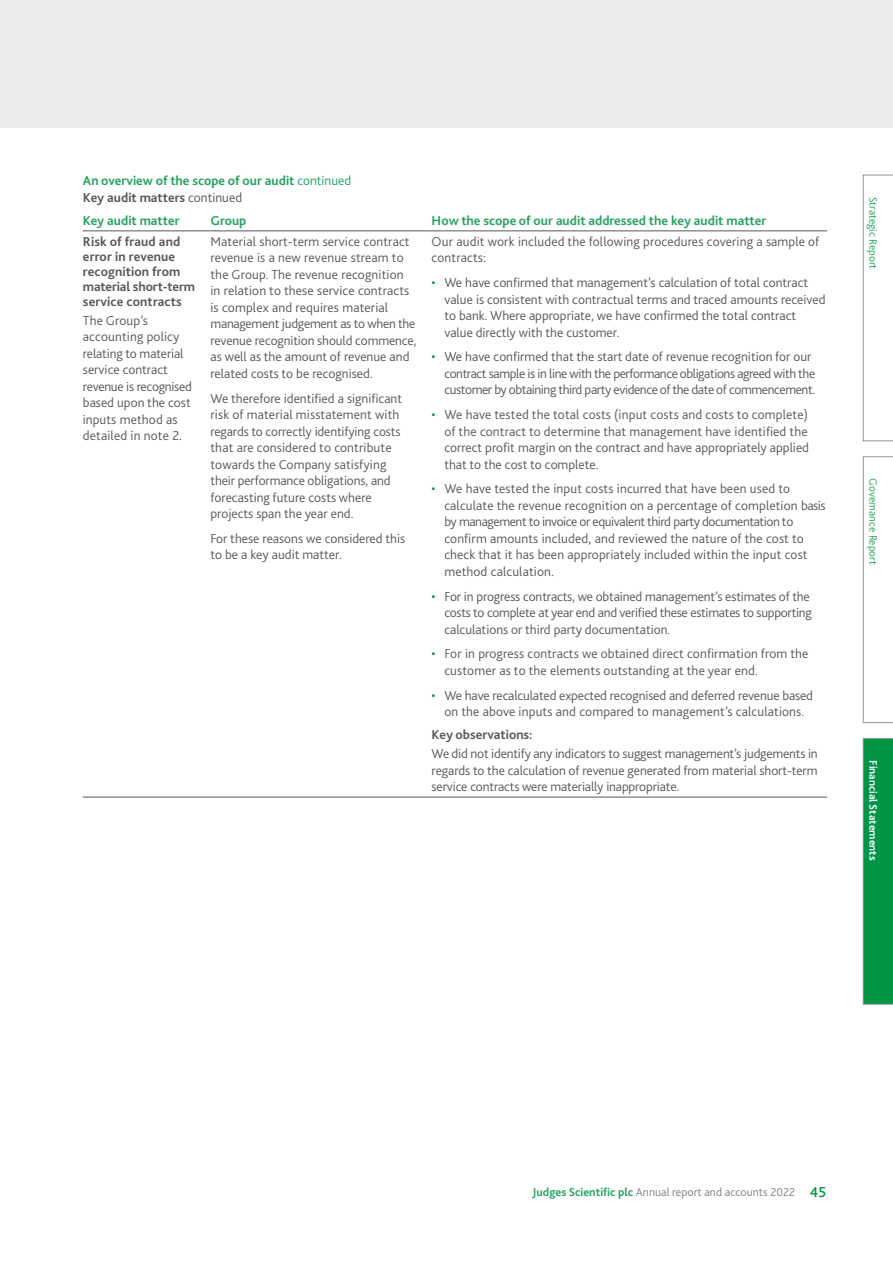
<style>
.page{position:relative;width:893px;height:1263px;background:#fff}
.page>*{position:absolute;margin:0;border:0;box-sizing:border-box;transform-origin:0 0}
.Body_Text{font:300 13.5px/16.5px "Bliss";color:#57585a}
.Body_Text-2{font:300 13.5px/16.5px "Bliss";letter-spacing:-.03em;color:#57585a}
.Subhead_2{font:700 13.5px/15px "Bliss";color:#57585a}
.Subhead_1{font:700 13.5px "Bliss";color:#24a25f}
.t1{font:300 12px "Bliss";color:#808285}
.t2{font:300 11.25px "Bliss";color:#24a25f}
.t3{font:700 11.25px "Bliss";color:#fff}
.s1{font-weight:300}
.s2{color:#009446}
.s3{font-weight:700;color:#24a25f}
.s4{font-weight:500;font-size:15px;color:#009446}
</style>
<div class="page">
<div style="left:0;top:0;width:893px;height:128px;background:#ececee"></div>
<hr style="left:83px;top:231px;width:127px;height:1px;background:#57585a">
<hr style="left:83px;top:797px;width:127px;height:1px;background:#57585a">
<hr style="left:210px;top:231px;width:222px;height:1px;background:#57585a">
<hr style="left:432px;top:231px;width:395px;height:1px;background:#57585a">
<hr style="left:210px;top:797px;width:222px;height:1px;background:#57585a">
<hr style="left:432px;top:797px;width:395px;height:1px;background:#57585a">
<svg style="left:863px;top:175px;width:30px;height:266px"></svg>
<svg style="left:863px;top:456px;width:30px;height:267px"></svg>
<svg style="left:863px;top:738px;width:30px;height:267px;background:#08944a"></svg>
<p class="Subhead_1" style="left:83px;top:172px;width:270px">An overview of the scope of our audit <span class="s1">continued</span></p>
<p class="Subhead_2" style="left:83px;top:190px;width:161px">Key audit matters <span class="s1">continued</span></p>
<p class="Subhead_1" style="left:83px;top:212px;width:98px">Key audit matter</p>
<p class="Subhead_1" style="left:210px;top:212px;width:37px">Group</p>
<p class="Subhead_1" style="left:432px;top:212px;width:336px">How the scope of our audit addressed the key audit matter</p>
<p class="Subhead_2" style="left:83px;top:234px;width:114px">Risk of fraud and error in revenue recognition from material short-term service contracts</p>
<p class="Body_Text" style="left:83px;top:312px;width:110px">The Group’s accounting policy relating to material service contract revenue is recognised based upon the cost inputs method as detailed in note 2.</p>
<p class="Body_Text" style="left:210px;top:233px;width:208px">Material short-term service contract revenue is a new revenue stream to the Group. The revenue recognition in relation to these service contracts is complex and requires material management judgement as to when the revenue recognition should commence, as well as the amount of revenue and related costs to be recognised.</p>
<p class="Body_Text" style="left:210px;top:390px;width:193px">We therefore identified a significant risk of material misstatement with regards to correctly identifying costs that are considered to contribute towards the Company satisfying their performance obligations, and forecasting future costs where projects span the year end.</p>
<p class="Body_Text" style="left:210px;top:530px;width:196px">For these reasons we considered this to be a key audit matter.</p>
<p class="Body_Text" style="left:432px;top:233px;width:389px">Our audit work included the following procedures covering a sample of contracts:</p>
<p class="Body_Text" style="left:444px;top:274px;width:383px;text-indent:-13px"><span class="s2">•</span> We have confirmed that management’s calculation of total contract value is consistent with contractual terms and traced amounts received to bank. Where appropriate, we have confirmed the total contract value directly with the customer.</p>
<p class="Body_Text-2" style="left:444px;top:348px;width:372px;text-indent:-13px"><span class="s2">•</span> We have confirmed that the start date of revenue recognition for our contract sample is in line with the performance obligations agreed with the customer by obtaining third party evidence of the date of commencement.</p>
<p class="Body_Text" style="left:444px;top:406px;width:366px;text-align:justify;text-indent:-13px"><span class="s2">•</span> We have tested the total costs (input costs and costs to complete) of the contract to determine that management have identified the correct profit margin on the contract and have appropriately applied that to the cost to complete.</p>
<p class="Body_Text" style="left:444px;top:480px;width:383px;text-indent:-13px"><span class="s2">•</span> We have tested the input costs incurred that have been used to calculate the revenue recognition on a percentage of completion basis by management to invoice or equivalent third party documentation to confirm amounts included, and reviewed the nature of the cost to check that it has been appropriately included within the input cost method calculation.</p>
<p class="Body_Text" style="left:444px;top:588px;width:369px;text-indent:-13px"><span class="s2">•</span> For in progress contracts, we obtained management’s estimates of the costs to complete at year end and verified these estimates to supporting calculations or third party documentation.</p>
<p class="Body_Text" style="left:444px;top:645px;width:366px;text-indent:-13px"><span class="s2">•</span> For in progress contracts we obtained direct confirmation from the customer as to the elements outstanding at the year end.</p>
<p class="Body_Text" style="left:432px;top:687px;width:383px;text-align:center"><span class="s2">•</span> We have recalculated expected recognised and deferred revenue based on the above inputs and compared to management’s calculations.</p>
<p class="Subhead_2" style="left:432px;top:727px;width:102px">Key observations:</p>
<p class="Body_Text" style="left:432px;top:745px;width:388px;text-align:justify">We did not identify any indicators to suggest management’s judgements in regards to the calculation of revenue generated from material short-term service contracts were materially inappropriate.</p>
<p class="t2" style="left:880px;top:197px;width:74px;rotate:90deg">Strategic Report</p>
<p class="t2" style="left:880px;top:478px;width:88px;rotate:90deg">Governance Report</p>
<p class="t3" style="left:880px;top:760px;width:102px;rotate:90deg">Financial Statements</p>
<p class="t1" style="left:533px;top:1185px;width:295px"><span class="s3">Judges Scientific plc</span> Annual report and accounts 2022 <span class="s4">45</span></p>
</div>
